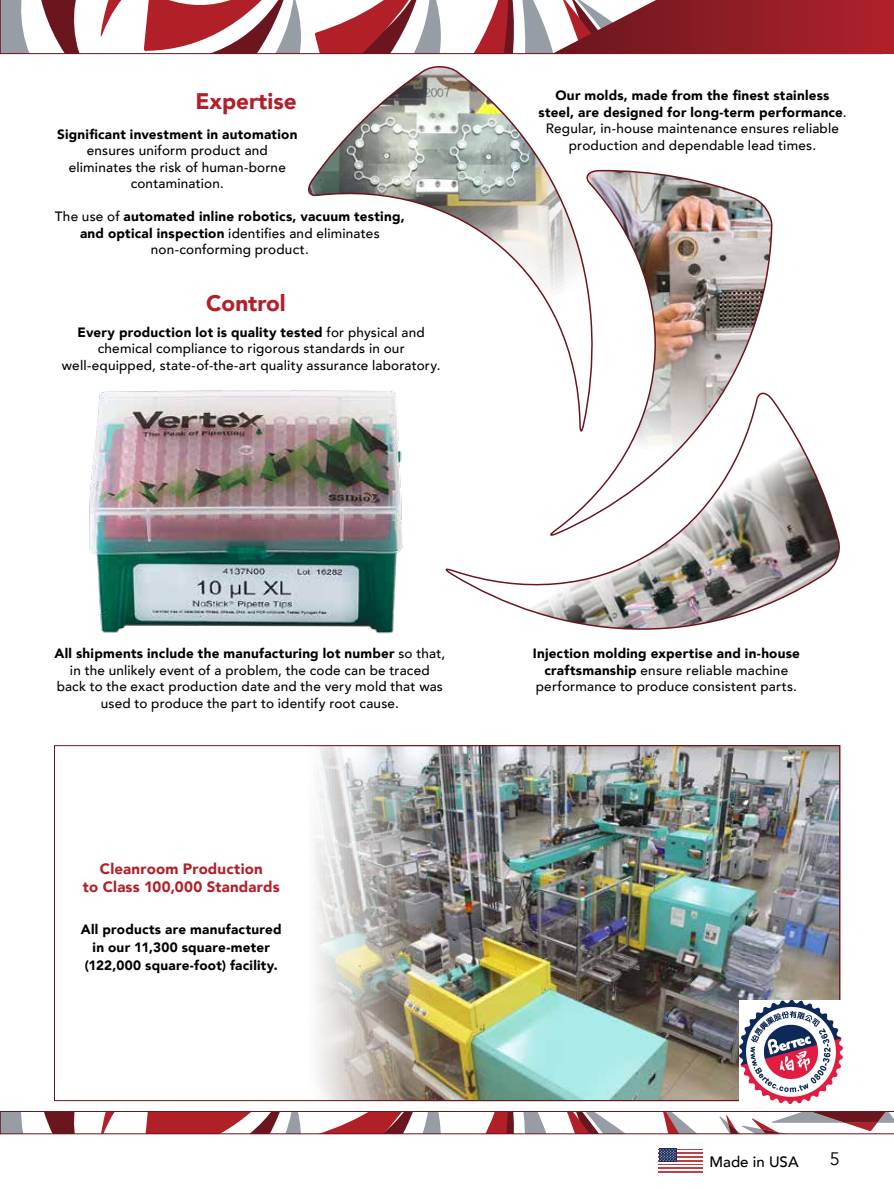
<style>
.page{position:relative;width:894px;height:1188px;background:#fff}
.page>*{position:absolute;margin:0;border:0;box-sizing:border-box;transform-origin:0 0}
.t1{font:900 22.5px "Avenir";color:#b2202a}
.t2{font:18px "Avenir";color:#000}
.t3{font:900 15px/18px "Avenir";letter-spacing:.01em;color:#b2202a;text-align:center}
.t4{font:500 15px "Avenir";color:#000}
.t5{font:500 13.5px/16.5px "Avenir";letter-spacing:.015em;color:#000;text-align:center}
.t6{font:900 13.5px/18px "Avenir";letter-spacing:.015em;color:#000;text-align:center}
.s1{font-weight:500}
.s2{font-weight:900}
</style>
<div class="page">
<hr style="left:658px;top:1149px;width:44px;height:1px;background:#be3f45">
<hr style="left:658px;top:1152px;width:44px;height:2px;background:#be3f45">
<hr style="left:658px;top:1156px;width:44px;height:2px;background:#be3f45">
<hr style="left:658px;top:1160px;width:44px;height:2px;background:#be3f45">
<hr style="left:658px;top:1164px;width:44px;height:1px;background:#be3f45">
<hr style="left:658px;top:1167px;width:44px;height:2px;background:#be3f45">
<hr style="left:658px;top:1171px;width:44px;height:2px;background:#be3f45">
<svg style="left:659px;top:1149px;width:17px;height:13px"></svg>
<svg style="left:659px;top:1149px;width:16px;height:12px"></svg>
<svg style="left:0;top:0;width:893px;height:54px"></svg>
<svg style="left:0;top:1111px;width:893px;height:23px"></svg>
<img style="left:314px;top:747px;width:523px;height:352px">
<img style="left:608px;top:169px;width:163px;height:222px">
<svg style="left:308px;top:66px;width:300px;height:325px"></svg>
<svg style="left:445px;top:391px;width:395px;height:239px"></svg>
<img style="left:89px;top:377px;width:319px;height:257px">
<img style="left:739px;top:1000px;width:103px;height:104px">
<h1 class="t1" style="left:195px;top:82px;width:103px">Expertise</h1>
<p class="t6" style="left:57px;top:125px;width:241px">Significant investment in automation</p>
<p class="t5" style="left:69px;top:142px;width:218px">ensures uniform product and eliminates the risk of human-borne contamination.</p>
<p class="t6" style="left:55px;top:208px;width:351px;line-height:16.5px"><span class="s1">The use of</span> automated inline robotics, vacuum testing, and optical inspection <span class="s1">identifies and eliminates non-conforming product.</span></p>
<h1 class="t1" style="left:206px;top:283px;width:81px">Control</h1>
<p class="t5" style="left:62px;top:323px;width:380px"><span class="s2">Every production lot is quality tested</span> for physical and chemical compliance to rigorous standards in our well-equipped, state-of-the-art quality assurance laboratory.</p>
<p class="t5" style="left:538px;top:87px;width:309px"><span class="s2">Our molds, made from the finest stainless steel, are designed for long-term performance</span>.<br>Regular, in-house maintenance ensures reliable production and dependable lead times.</p>
<p class="t5" style="left:54px;top:645px;width:392px"><span class="s2">All shipments include the manufacturing lot number</span> so that, in the unlikely event of a problem, the code can be traced back to the exact production date and the very mold that was used to produce the part to identify root cause.</p>
<p class="t3" style="left:83px;top:860px;width:198px">Cleanroom Production<br>to Class 100,000 Standards</p>
<p class="t6" style="left:81px;top:920px;width:202px">All products are manufactured in our 11,300 square-meter (122,000 square-foot) facility.</p>
<p class="t5" style="left:532px;top:645px;width:268px"><span class="s2">Injection molding expertise and in-house craftsmanship</span> ensure reliable machine performance to produce consistent parts.</p>
<p class="t4" style="left:709px;top:1148px;width:90px">Made in USA</p>
<h2 class="t2" style="left:829px;top:1149px;width:12px">5</h2>
</div>
